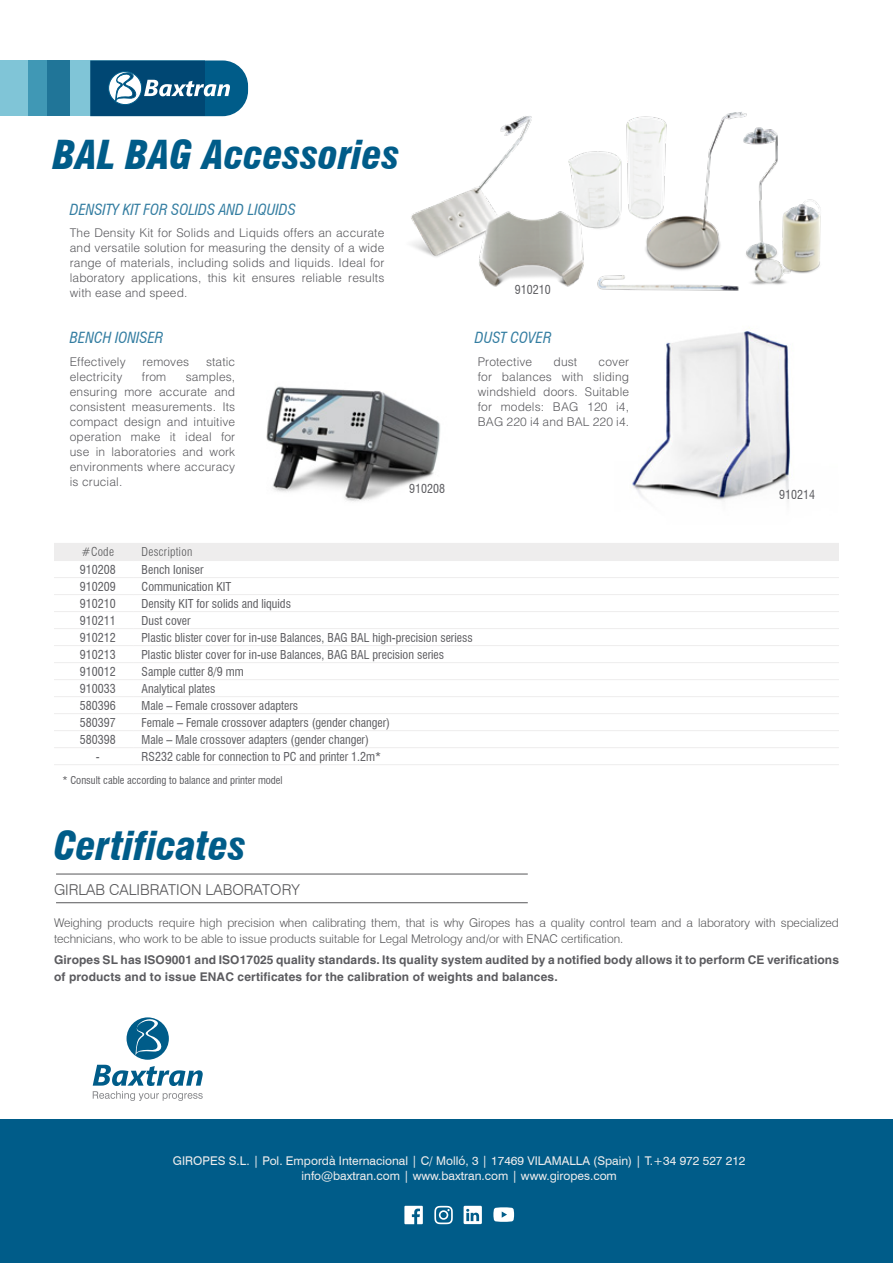
<style>
.page{position:relative;width:893px;height:1263px;background:#fff}
.page>*{position:absolute;margin:0;border:0;box-sizing:border-box;transform-origin:0 0}
.t1{font:italic 900 condensed 39px "Swiss 721 BT";color:#005c89}
.t2{font:italic condensed 15px "Swiss 721 BT";color:#337da1}
.t3{font:300 15px "Swiss 721 BT";color:#575759}
.t4{font:300 12px/15px "Helvetica LT Std";letter-spacing:.01em;color:#5b5b5f;text-align:justify}
.t5{font:condensed 12px "Swiss 721 BT";color:#5b5b5f}
.t6{font:300 12px/16.5px "Swiss 721 BT";color:#575759}
.t7{font:700 12px/16.5px "Helvetica LT Std";letter-spacing:.01em;color:#5b5b5f}
.t8{font:12px "Swiss 721 BT";color:#eeeded}
.t9{font:300 condensed 12px "Swiss 721 BT";letter-spacing:.015em;color:#575759}
.t10{font:condensed 10.5px "Swiss 721 BT";color:#5b5b5f}
</style>
<div class="page">
<div style="left:0;top:60px;width:70px;height:56px;background:#80c5d7"></div>
<svg style="left:28px;top:60px;width:62px;height:56px;background:#4899b5"></svg>
<svg style="left:90px;top:60px;width:158px;height:56px;background:#2d6c91"></svg>
<div style="left:0;top:1119px;width:893px;height:144px;background:#005c89"></div>
<img style="left:411px;top:112px;width:410px;height:179px">
<svg style="left:464px;top:1206px;width:18px;height:18px"></svg>
<svg style="left:434px;top:1206px;width:19px;height:18px"></svg>
<svg style="left:404px;top:1206px;width:19px;height:18px"></svg>
<svg style="left:493px;top:1207px;width:21px;height:15px"></svg>
<img style="left:632px;top:327px;width:158px;height:174px">
<img style="left:266px;top:386px;width:175px;height:116px">
<div style="left:54px;top:543px;width:785px;height:17px;background:#eeeded"></div>
<hr style="left:54px;top:560px;width:79px;height:1px;background:#eeeded">
<hr style="left:54px;top:577px;width:79px;height:1px;background:#eeeded">
<hr style="left:54px;top:594px;width:79px;height:1px;background:#eeeded">
<hr style="left:54px;top:611px;width:79px;height:1px;background:#eeeded">
<hr style="left:54px;top:628px;width:79px;height:1px;background:#eeeded">
<hr style="left:54px;top:645px;width:79px;height:1px;background:#eeeded">
<hr style="left:54px;top:662px;width:79px;height:1px;background:#eeeded">
<hr style="left:54px;top:679px;width:79px;height:1px;background:#eeeded">
<hr style="left:54px;top:696px;width:79px;height:1px;background:#eeeded">
<hr style="left:133px;top:560px;width:706px;height:1px;background:#eeeded">
<hr style="left:133px;top:577px;width:706px;height:1px;background:#eeeded">
<hr style="left:133px;top:594px;width:706px;height:1px;background:#eeeded">
<hr style="left:133px;top:611px;width:706px;height:1px;background:#eeeded">
<hr style="left:133px;top:628px;width:706px;height:1px;background:#eeeded">
<hr style="left:133px;top:645px;width:706px;height:1px;background:#eeeded">
<hr style="left:133px;top:662px;width:706px;height:1px;background:#eeeded">
<hr style="left:133px;top:679px;width:706px;height:1px;background:#eeeded">
<hr style="left:133px;top:696px;width:706px;height:1px;background:#eeeded">
<hr style="left:54px;top:713px;width:79px;height:1px;background:#eeeded">
<hr style="left:133px;top:713px;width:706px;height:1px;background:#eeeded">
<hr style="left:54px;top:730px;width:79px;height:1px;background:#eeeded">
<hr style="left:54px;top:747px;width:79px;height:1px;background:#eeeded">
<hr style="left:54px;top:764px;width:79px;height:1px;background:#eeeded">
<hr style="left:133px;top:764px;width:706px;height:1px;background:#eeeded">
<hr style="left:133px;top:730px;width:706px;height:1px;background:#eeeded">
<hr style="left:133px;top:747px;width:706px;height:1px;background:#eeeded">
<hr style="left:56px;top:874px;width:472px;height:1px;background:#575759">
<hr style="left:56px;top:902px;width:472px;height:1px;background:#575759">
<svg style="left:93px;top:1017px;width:110px;height:84px"></svg>
<p class="t1" style="left:53px;top:131px;width:349px">BAL BAG Accessories</p>
<p class="t2" style="left:70px;top:200px;width:227px">DENSITY KIT FOR SOLIDS AND LIQUIDS</p>
<p class="t4" style="left:70px;top:225px;width:316px">The Density Kit for Solids and Liquids offers an accurate and versatile solution for measuring the density of a wide range of materials, including solids and liquids. Ideal for laboratory applications, this kit ensures reliable results with ease and speed.</p>
<p class="t2" style="left:70px;top:329px;width:95px">BENCH IONISER</p>
<p class="t4" style="left:70px;top:354px;width:57px">Effectively</p>
<p class="t4" style="left:142px;top:354px;width:48px">removes</p>
<p class="t4" style="left:206px;top:354px;width:31px">static</p>
<p class="t4" style="left:70px;top:369px;width:54px">electricity</p>
<p class="t4" style="left:142px;top:369px;width:26px">from</p>
<p class="t4" style="left:70px;top:369px;width:167px;text-indent:116px">samples, ensuring more accurate and consistent measurements. Its compact design and intuitive operation make it ideal for use in laboratories and work environments where accuracy is crucial.</p>
<p class="t5" style="left:409px;top:482px;width:37px">910208</p>
<p class="t5" style="left:515px;top:283px;width:37px">910210</p>
<p class="t2" style="left:475px;top:329px;width:78px">DUST COVER</p>
<p class="t4" style="left:478px;top:354px;width:56px">Protective</p>
<p class="t4" style="left:554px;top:354px;width:25px">dust</p>
<p class="t4" style="left:478px;top:354px;width:153px;text-indent:121px">cover for balances with sliding windshield doors. Suitable for models: BAG 120 i4, BAG 220 i4 and BAL 220 i4.</p>
<p class="t9" style="left:82px;top:545px;width:34px">#Code</p>
<p class="t9" style="left:142px;top:545px;width:52px">Description</p>
<p class="t5" style="left:80px;top:562px;width:37px">910208</p>
<p class="t5" style="left:142px;top:562px;width:64px">Bench Ioniser</p>
<p class="t5" style="left:80px;top:579px;width:37px">910209</p>
<p class="t5" style="left:142px;top:579px;width:91px">Communication KIT</p>
<p class="t5" style="left:80px;top:596px;width:37px">910210</p>
<p class="t5" style="left:142px;top:596px;width:151px">Density KIT for solids and liquids</p>
<p class="t5" style="left:80px;top:613px;width:37px">910211</p>
<p class="t5" style="left:142px;top:613px;width:51px">Dust cover</p>
<p class="t5" style="left:80px;top:630px;width:37px">910212</p>
<p class="t5" style="left:142px;top:630px;width:333px">Plastic blister cover for in-use Balances, BAG BAL high-precision seriess</p>
<p class="t5" style="left:80px;top:647px;width:37px">910213</p>
<p class="t5" style="left:142px;top:647px;width:304px">Plastic blister cover for in-use Balances, BAG BAL precision series</p>
<p class="t5" style="left:80px;top:664px;width:37px">910012</p>
<p class="t5" style="left:142px;top:664px;width:104px">Sample cutter 8/9 mm</p>
<p class="t5" style="left:80px;top:681px;width:37px">910033</p>
<p class="t5" style="left:142px;top:681px;width:75px">Analytical plates</p>
<p class="t5" style="left:80px;top:698px;width:37px">580396</p>
<p class="t5" style="left:142px;top:698px;width:158px">Male – Female crossover adapters</p>
<p class="t5" style="left:80px;top:715px;width:37px">580397</p>
<p class="t5" style="left:142px;top:715px;width:250px">Female – Female crossover adapters (gender changer)</p>
<p class="t5" style="left:80px;top:732px;width:37px">580398</p>
<p class="t5" style="left:142px;top:732px;width:229px">Male – Male crossover adapters (gender changer)</p>
<p class="t5" style="left:96px;top:749px;width:5px">-</p>
<p class="t5" style="left:142px;top:749px;width:241px">RS232 cable for connection to PC and printer 1.2m*</p>
<p class="t10" style="left:63px;top:773px;width:222px">* Consult cable according to balance and printer model</p>
<p class="t1" style="left:54px;top:822px;width:194px">Certificates</p>
<p class="t3" style="left:54px;top:881px;width:247px">GIRLAB CALIBRATION LABORATORY</p>
<p class="t5" style="left:779px;top:487px;width:37px">910214</p>
<p class="t6" style="left:54px;top:914px;width:786px">Weighing products require high precision when calibrating them, that is why Giropes has a quality control team and a laboratory with specialized technicians, who work to be able to issue products suitable for Legal Metrology and/or with ENAC certification.</p>
<p class="t7" style="left:54px;top:952px;width:786px">Giropes SL has ISO9001 and ISO17025 quality standards. Its quality system audited by a notified body allows it to perform CE verifications of products and to issue ENAC certificates for the calibration of weights and balances.</p>
<p class="t8" style="left:173px;top:1154px;width:574px">GIROPES S.L. | Pol. Empordà Internacional | C/ Molló, 3 | 17469 VILAMALLA (Spain) | T.+34 972 527 212</p>
<p class="t8" style="left:302px;top:1168px;width:317px">info@baxtran.com | www.baxtran.com | www.giropes.com</p>
</div>
